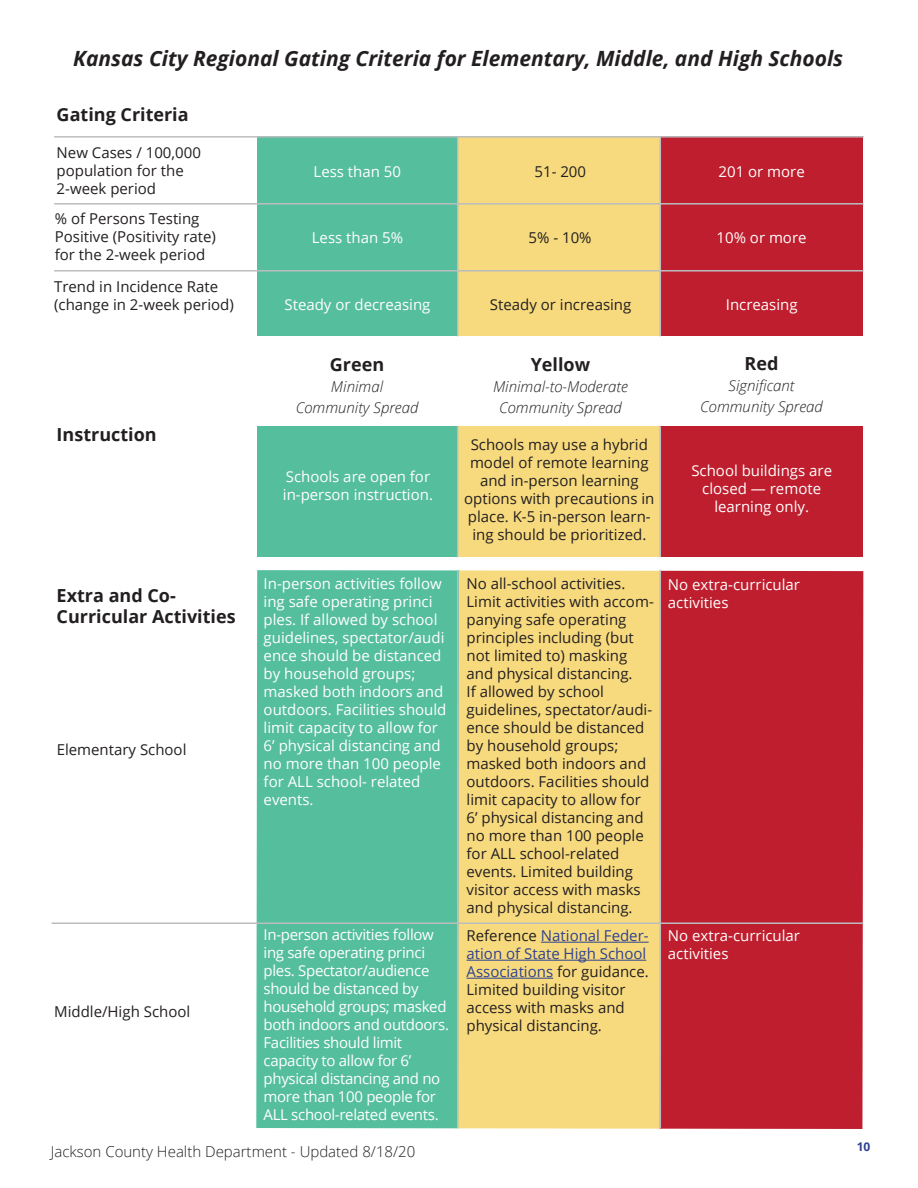
<style>
.page{position:relative;width:918px;height:1188px;background:#fff}
.page>*{position:absolute;margin:0;border:0;box-sizing:border-box;transform-origin:0 0}
.t1{font:italic 700 21px "Open Sans";color:#231f20}
.t2{font:700 18px/21.6px "Open Sans";color:#231f20}
.t3{font:15px/18px "Open Sans";color:#231f20}
.t4{font:15px/18px "Open Sans";color:#fff}
.t5{font:15px/18px "Open Sans";letter-spacing:-.02em;color:#fff}
.t6{font:italic 300 15px/21px "Open Sans";color:#231f20;text-align:center}
.t7{font:300 15px "Open Sans";color:#231f20}
.t8{font:700 12px "Open Sans";color:#2e4290}
.s1{color:#2e4290}
</style>
<div class="page">
<div style="left:257px;top:426px;width:202px;height:131px;background:#55be9c"></div>
<div style="left:459px;top:426px;width:202px;height:131px;background:#f7da7e"></div>
<div style="left:256px;top:570px;width:201px;height:558px;background:#55be9c"></div>
<div style="left:458px;top:570px;width:204px;height:559px;background:#f7da7e"></div>
<div style="left:257px;top:136px;width:202px;height:200px;background:#55be9c"></div>
<div style="left:459px;top:136px;width:202px;height:200px;background:#f7da7e"></div>
<div style="left:660px;top:136px;width:203px;height:200px;background:#be1e2d"></div>
<div style="left:660px;top:426px;width:203px;height:131px;background:#be1e2d"></div>
<hr style="left:660px;top:426px;width:1px;height:131px;background:#bbbdbf">
<hr style="left:457px;top:426px;width:1px;height:131px;background:#bbbdbf">
<hr style="left:660px;top:137px;width:1px;height:199px;background:#bbbdbf">
<hr style="left:457px;top:137px;width:1px;height:199px;background:#bbbdbf">
<hr style="left:54px;top:270px;width:810px;height:2px;background:#bbbdbf">
<hr style="left:54px;top:203px;width:810px;height:2px;background:#bbbdbf">
<hr style="left:54px;top:136px;width:810px;height:2px;background:#bbbdbf">
<div style="left:660px;top:571px;width:203px;height:558px;background:#be1e2d"></div>
<hr style="left:541px;top:942px;width:103px;height:1px;background:#2e4290">
<hr style="left:467px;top:960px;width:179px;height:1px;background:#2e4290">
<hr style="left:467px;top:978px;width:86px;height:1px;background:#2e4290">
<hr style="left:52px;top:922px;width:811px;height:2px;background:#bbbdbf">
<hr style="left:457px;top:570px;width:2px;height:311px;background:#bbbdbf">
<hr style="left:660px;top:570px;width:1px;height:311px;background:#bbbdbf">
<hr style="left:457px;top:761px;width:1px;height:367px;background:#bbbdbf">
<hr style="left:660px;top:761px;width:1px;height:367px;background:#bbbdbf">
<h3 class="t1" style="left:73px;top:43px;width:772px">Kansas City Regional Gating Criteria for Elementary, Middle, and High Schools</h3>
<p class="t2" style="left:57px;top:103px;width:133px">Gating Criteria</p>
<p class="t3" style="left:57px;top:143px;width:146px">New Cases / 100,000</p>
<p class="t3" style="left:57px;top:161px;width:129px">population for the</p>
<p class="t4" style="left:314px;top:163px;width:89px">Less than 50</p>
<p class="t3" style="left:535px;top:162px;width:53px">51- 200</p>
<p class="t4" style="left:719px;top:162px;width:88px">201 or more</p>
<p class="t3" style="left:57px;top:179px;width:101px">2-week period</p>
<p class="t3" style="left:55px;top:209px;width:146px">% of Persons Testing</p>
<p class="t3" style="left:55px;top:227px;width:163px">Positive (Positivity rate)</p>
<p class="t3" style="left:529px;top:229px;width:65px">5% - 10%</p>
<p class="t3" style="left:55px;top:245px;width:152px">for the 2-week period</p>
<p class="t3" style="left:54px;top:277px;width:165px">Trend in Incidence Rate</p>
<p class="t3" style="left:54px;top:295px;width:181px">(change in 2-week period)</p>
<p class="t3" style="left:490px;top:295px;width:143px">Steady or increasing</p>
<p class="t4" style="left:312px;top:229px;width:93px">Less than 5%</p>
<p class="t4" style="left:284px;top:295px;width:148px">Steady or decreasing</p>
<p class="t4" style="left:717px;top:229px;width:92px">10% or more</p>
<p class="t4" style="left:726px;top:295px;width:73px">Increasing</p>
<p class="t2" style="left:57px;top:423px;width:102px">Instruction</p>
<p class="t2" style="left:330px;top:353px;width:56px">Green</p>
<p class="t6" style="left:296px;top:375px;width:124px">Minimal<br>Community Spread</p>
<p class="t4" style="left:283px;top:467px;width:152px">Schools are open for in-person instruction.</p>
<p class="t2" style="left:531px;top:353px;width:61px">Yellow</p>
<p class="t6" style="left:493px;top:375px;width:136px">Minimal-to-Moderate<br>Community Spread</p>
<p class="t3" style="left:464px;top:435px;width:192px;text-align:center">Schools may use a hybrid model of remote learning and in-person learning options with precautions in place. K-5 in-person learn&shy;ing should be prioritized.</p>
<p class="t2" style="left:745px;top:352px;width:35px">Red</p>
<p class="t6" style="left:729px;top:375px;width:67px">Significant</p>
<p class="t6" style="left:700px;top:396px;width:124px">Community Spread</p>
<p class="t4" style="left:691px;top:461px;width:142px;text-align:center">School buildings are closed — remote learning only.</p>
<p class="t2" style="left:57px;top:584px;width:181px">Extra and Co-<br>Curricular Activities</p>
<p class="t3" style="left:57px;top:740px;width:131px">Elementary School</p>
<p class="t4" style="left:264px;top:574px;width:184px">In-person activities follow ing safe operating princi ples. If allowed by school guidelines, spectator/audi ence should be distanced by household groups; masked both indoors and outdoors. Facilities should limit capacity to allow for<br>6’ physical distancing and no more than 100 people for ALL school- related events.</p>
<p class="t3" style="left:467px;top:574px;width:189px">No all-school activities.<br>Limit activities with accom&shy;panying safe operating principles including (but not limited to) masking and physical distancing.<br>If allowed by school guidelines, spectator/audi&shy;ence should be distanced by household groups; masked both indoors and outdoors. Facilities should limit capacity to allow for<br>6’ physical distancing and no more than 100 people for ALL school-related events. Limited building visitor access with masks and physical distancing.</p>
<p class="t4" style="left:668px;top:575px;width:134px">No extra-curricular activities</p>
<p class="t5" style="left:264px;top:926px;width:187px">In-person activities follow ing safe operating princi ples. Spectator/audience should be distanced by household groups; masked both indoors and outdoors.<br>Facilities should limit capacity to allow for 6’ physical distancing and no more than 100 people for<br>ALL school-related events.</p>
<p class="t3" style="left:467px;top:926px;width:184px">Reference <span class="s1">National Feder&shy;ation of State High School<br>Associations</span> for guidance.<br>Limited building visitor access with masks and physical distancing.</p>
<p class="t4" style="left:668px;top:926px;width:134px">No extra-curricular activities</p>
<p class="t7" style="left:51px;top:1142px;width:366px">Jackson County Health Department - Updated 8/18/20</p>
<p class="t8" style="left:857px;top:1138px;width:15px">10</p>
<p class="t3" style="left:54px;top:1003px;width:138px">Middle/High School</p>
</div>
